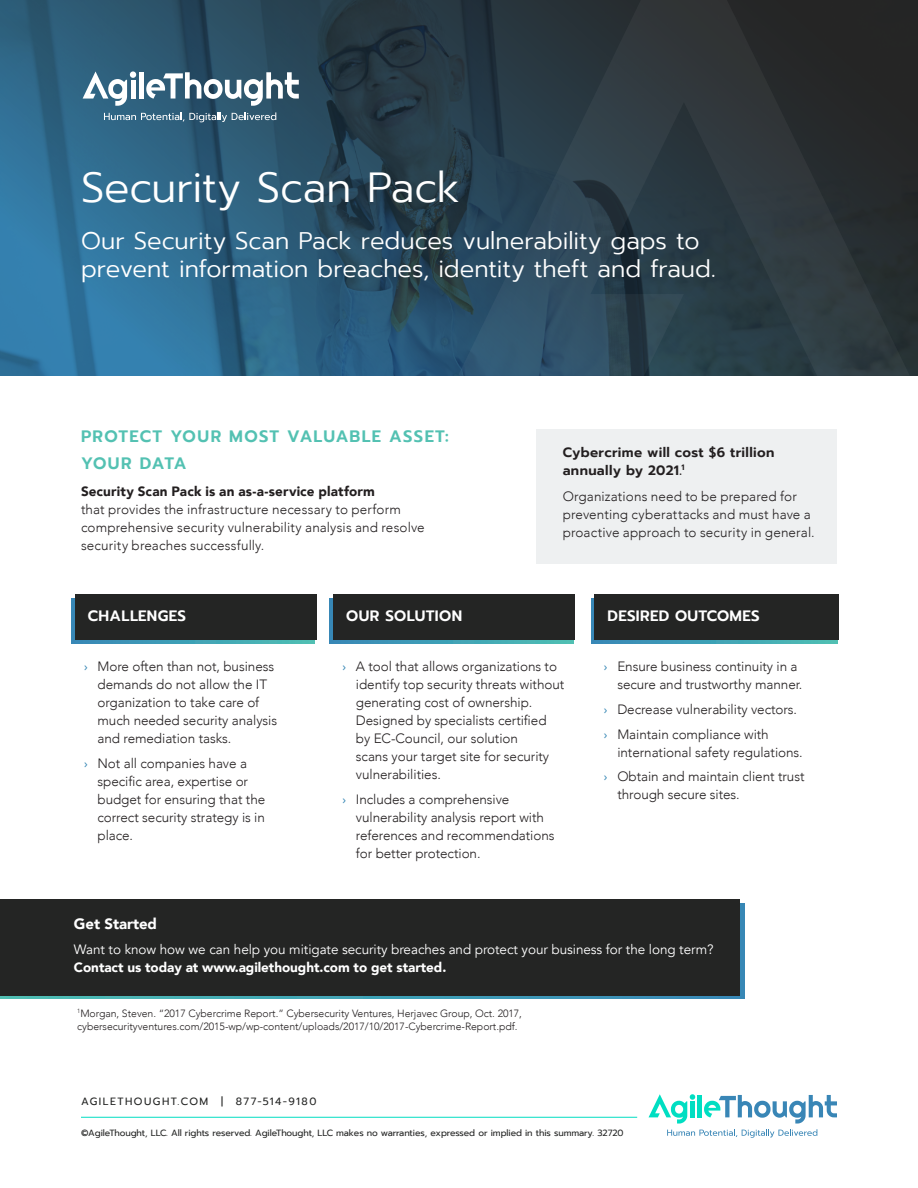
<style>
.page{position:relative;width:918px;height:1188px;background:#fff}
.page>*{position:absolute;margin:0;border:0;box-sizing:border-box;transform-origin:0 0}
.t1{font:300 42px "Prompt";letter-spacing:-.005em;color:#fff}
.t2{font:300 24px/28.5px "Prompt";letter-spacing:-.005em;color:#fff}
.t3{font:600 16.5px/27px "Prompt";letter-spacing:.07em;color:#53c1b2}
.t4{font:600 15px "Prompt";letter-spacing:.025em;color:#fff}
.t5{font:900 15px "Avenir";letter-spacing:-.005em;color:#fff}
.t6{font:300 13.5px/18px "Avenir";letter-spacing:-.005em;color:#231f20}
.t7{font:13.5px "Avenir";letter-spacing:-.005em;color:#fff}
.t8{font:900 13.5px "Avenir";letter-spacing:-.005em;color:#fff}
.t9{font:600 13.5px/18px "Prompt";letter-spacing:.025em;color:#231f20}
.t10{font:900 13.5px "Avenir";letter-spacing:.015em;color:#231f20}
.t11{font:300 10.5px/13.5px "Avenir";letter-spacing:-.005em;color:#231f20}
.t12{font:10.5px "Prompt";letter-spacing:.14em;color:#242524}
.t13{font:9px "Prompt";letter-spacing:-.01em;color:#242524}
.s1{font-family:"Open Sans";font-weight:400;font-size:12px;color:#3687b5}
</style>
<div class="page">
<hr style="left:81px;top:1117px;width:556px;height:1px;background:#00dec2">
<svg style="left:649px;top:1094px;width:188px;height:44px"></svg>
<img style="left:0;top:0;width:918px;height:375px">
<div style="left:139px;top:72px;width:5px;height:27px;background:#fff"></div>
<svg style="left:146px;top:72px;width:153px;height:34px"></svg>
<svg style="left:83px;top:71px;width:53px;height:35px"></svg>
<svg style="left:104px;top:112px;width:172px;height:10px;background:#5f8397"></svg>
<div style="left:537px;top:429px;width:300px;height:135px;background:#eef0f1"></div>
<svg style="left:458px;top:0;width:452px;height:376px;background:#2a3942"></svg>
<svg style="left:72px;top:599px;width:243px;height:45px"></svg>
<svg style="left:330px;top:599px;width:243px;height:45px"></svg>
<svg style="left:591px;top:599px;width:247px;height:45px"></svg>
<div style="left:75px;top:594px;width:241px;height:45px;background:#242524"></div>
<div style="left:333px;top:594px;width:242px;height:45px;background:#242524"></div>
<div style="left:594px;top:594px;width:245px;height:45px;background:#242524"></div>
<div style="left:0;top:903px;width:744px;height:96px;background:linear-gradient(to right,#4dbeb4,#3687b7)"></div>
<div style="left:0;top:900px;width:740px;height:96px;background:#242524"></div>
<h1 class="t1" style="left:81px;top:158px;width:380px">Security Scan Pack</h1>
<h2 class="t2" style="left:81px;top:226px;width:636px">Our Security Scan Pack reduces vulnerability gaps to prevent information breaches, identity theft and fraud.</h2>
<p class="t3" style="left:81px;top:423px;width:369px">PROTECT YOUR MOST VALUABLE ASSET:<br>YOUR DATA</p>
<p class="t10" style="left:81px;top:480px;width:295px">Security Scan Pack is an as-a-service platform</p>
<p class="t6" style="left:81px;top:500px;width:345px">that provides the infrastructure necessary to perform comprehensive security vulnerability analysis and resolve security breaches successfully.</p>
<p class="t9" style="left:563px;top:443px;width:213px">Cybercrime will cost $6 trillion annually by 2021.<sup>1</sup></p>
<p class="t6" style="left:563px;top:488px;width:254px">Organizations need to be prepared for preventing cyberattacks and must have a proactive approach to security in general.</p>
<p class="t4" style="left:88px;top:605px;width:100px">CHALLENGES</p>
<p class="t4" style="left:346px;top:605px;width:117px">OUR SOLUTION</p>
<p class="t4" style="left:608px;top:605px;width:154px">DESIRED OUTCOMES</p>
<p class="t6" style="left:98px;top:658px;width:181px;text-indent:-13px"><span class="s1">›</span> More often than not, business demands do not allow the IT organization to take care of much needed security analysis and remediation tasks.</p>
<p class="t6" style="left:98px;top:754px;width:169px;text-indent:-13px"><span class="s1">›</span> Not all companies have a specific area, expertise or budget for ensuring that the correct security strategy is in place.</p>
<p class="t6" style="left:356px;top:658px;width:210px;text-indent:-13px"><span class="s1">›</span> A tool that allows organizations to identify top security threats without generating cost of ownership.<br>Designed by specialists certified by EC-Council, our solution<br>scans your target site for security vulnerabilities.</p>
<p class="t6" style="left:356px;top:790px;width:200px;text-indent:-13px"><span class="s1">›</span> Includes a comprehensive vulnerability analysis report with references and recommendations for better protection.</p>
<p class="t6" style="left:617px;top:658px;width:187px;text-indent:-13px"><span class="s1">›</span> Ensure business continuity in a secure and trustworthy manner.</p>
<p class="t6" style="left:604px;top:697px;width:195px;line-height:24.8px"><span class="s1">›</span> Decrease vulnerability vectors. <span class="s1">›</span> Maintain compliance with</p>
<p class="t6" style="left:604px;top:740px;width:202px;line-height:24.8px;text-align:right">international safety regulations.<br><span class="s1">›</span> Obtain and maintain client trust</p>
<p class="t6" style="left:617px;top:786px;width:124px">through secure sites.</p>
<p class="t5" style="left:74px;top:911px;width:85px">Get Started</p>
<p class="t7" style="left:74px;top:941px;width:641px">Want to know how we can help you mitigate security breaches and protect your business for the long term?</p>
<p class="t8" style="left:74px;top:956px;width:374px">Contact us today at www.agilethought.com to get started.</p>
<p class="t11" style="left:77px;top:1006px;width:446px"><sup>1</sup>Morgan, Steven. “2017 Cybercrime Report.” Cybersecurity Ventures, Herjavec Group, Oct. 2017, cybersecurityventures.com/2015-wp/wp-content/uploads/2017/10/2017-Cybercrime-Report.pdf.</p>
<p class="t12" style="left:81px;top:1094px;width:237px">AGILETHOUGHT.COM | 877-514-9180</p>
<p class="t13" style="left:81px;top:1127px;width:544px">©AgileThought, LLC. All rights reserved. AgileThought, LLC makes no warranties, expressed or implied in this summary. 32720</p>
</div>
